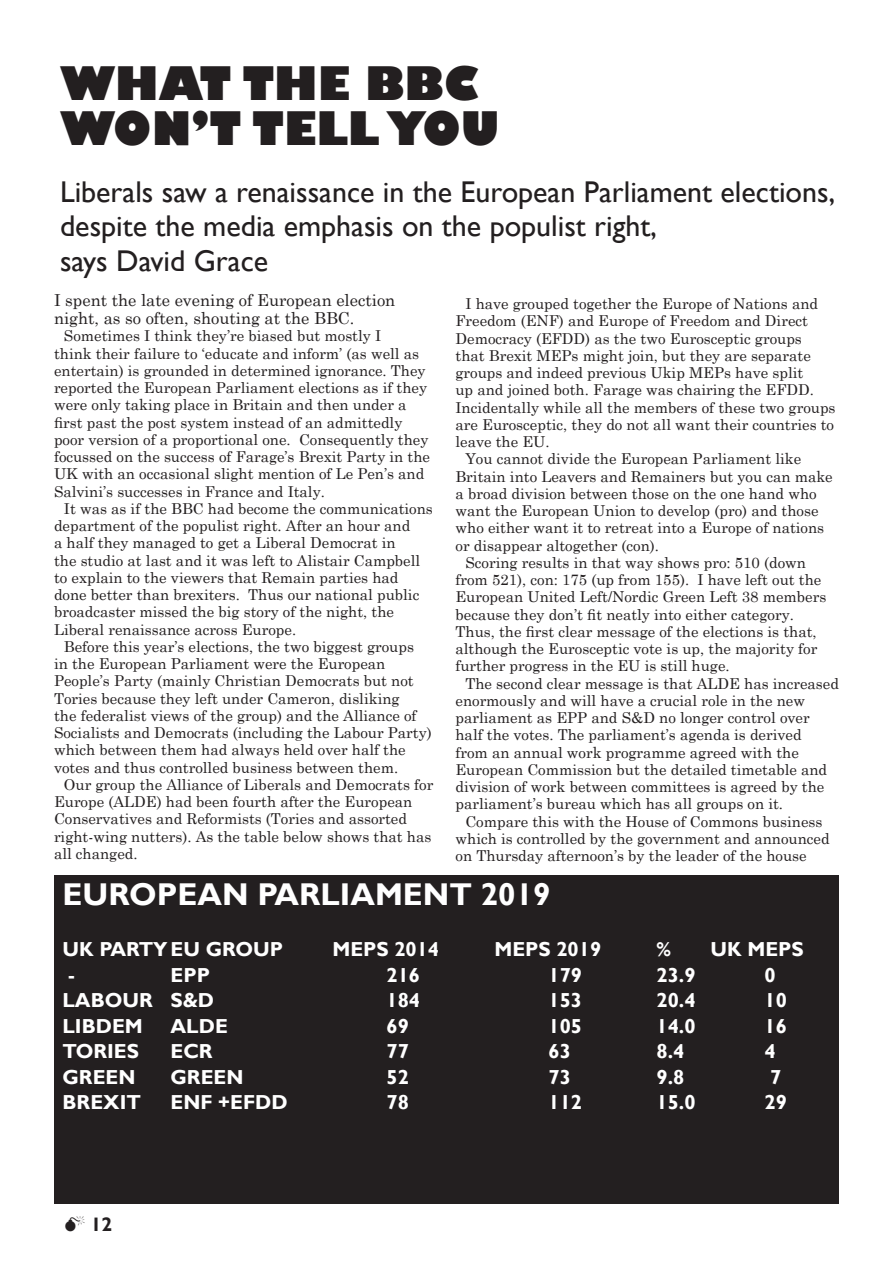
<style>
.page{position:relative;width:893px;height:1263px;background:#fff}
.page>*{position:absolute;margin:0;border:0;box-sizing:border-box;transform-origin:0 0}
.t1{font:800 45px/45px "Gill Sans";color:#231f20}
.Sidehead{font:700 31.5px "Gill Sans";color:#fff}
.Crosshead{font:30px/34.5px "Gill Sans";color:#231f20}
.Sidehead-2{font:700 20.25px "Gill Sans";color:#fff}
.t2{font:700 19.5px "Gill Sans";color:#231f20}
.First_Para{font:16.5px/18px "Century Schoolbook";color:#231f20}
.t3{font:15px/17.2px "Century Schoolbook";color:#231f20}
</style>
<div class="page">
<div style="left:54px;top:875px;width:785px;height:328px;background:#231f20"></div>
<p class="t1" style="left:60px;top:64px;width:441px">WHAT THE BBC<br>WON’T TELL YOU</p>
<p class="Crosshead" style="left:60px;top:175px;width:777px">Liberals saw a renaissance in the European Parliament elections, despite the media emphasis on the populist right,<br>says David Grace</p>
<p class="First_Para" style="left:54px;top:290px;width:343px">I spent the late evening of European election night, as so often, shouting at the BBC.</p>
<p class="t3" style="left:54px;top:326px;width:378px;text-indent:10px">Sometimes I think they’re biased but mostly I<br>think their failure to ‘educate and inform’ (as well as entertain) is grounded in determined ignorance. They reported the European Parliament elections as if they were only taking place in Britain and then under a first past the post system instead of an admittedly poor version of a proportional one. Consequently they focussed on the success of Farage’s Brexit Party in the UK with an occasional slight mention of Le Pen’s and Salvini’s successes in France and Italy.</p>
<p class="t3" style="left:54px;top:498px;width:380px;text-indent:10px">It was as if the BBC had become the communications department of the populist right. After an hour and<br>a half they managed to get a Liberal Democrat in<br>the studio at last and it was left to Alistair Campbell to explain to the viewers that Remain parties had done better than brexiters. Thus our national public broadcaster missed the big story of the night, the Liberal renaissance across Europe.</p>
<p class="t3" style="left:54px;top:636px;width:379px;text-indent:10px">Before this year’s elections, the two biggest groups<br>in the European Parliament were the European People’s Party (mainly Christian Democrats but not Tories because they left under Cameron, disliking<br>the federalist views of the group) and the Alliance of Socialists and Democrats (including the Labour Party) which between them had always held over half the votes and thus controlled business between them.</p>
<p class="t3" style="left:54px;top:774px;width:381px;text-indent:10px">Our group the Alliance of Liberals and Democrats for Europe (ALDE) had been fourth after the European Conservatives and Reformists (Tories and assorted right-wing nutters). As the table below shows that has all changed.</p>
<p class="t3" style="left:455px;top:294px;width:382px;text-indent:10px">I have grouped together the Europe of Nations and Freedom (ENF) and Europe of Freedom and Direct Democracy (EFDD) as the two Eurosceptic groups<br>that Brexit MEPs might join, but they are separate groups and indeed previous Ukip MEPs have split<br>up and joined both. Farage was chairing the EFDD.<br>Incidentally while all the members of these two groups are Eurosceptic, they do not all want their countries to leave the EU.</p>
<p class="t3" style="left:455px;top:449px;width:379px;text-indent:10px">You cannot divide the European Parliament like Britain into Leavers and Remainers but you can make a broad division between those on the one hand who want the European Union to develop (pro) and those who either want it to retreat into a Europe of nations or disappear altogether (con).</p>
<p class="t3" style="left:455px;top:553px;width:372px;text-indent:10px">Scoring results in that way shows pro: 510 (down from 521), con: 175 (up from 155). I have left out the European United Left/Nordic Green Left 38 members because they don’t fit neatly into either category.<br>Thus, the first clear message of the elections is that, although the Eurosceptic vote is up, the majority for further progress in the EU is still huge.</p>
<p class="t3" style="left:455px;top:673px;width:385px;text-indent:10px">The second clear message is that ALDE has increased enormously and will have a crucial role in the new parliament as EPP and S&amp;D no longer control over half the votes. The parliament’s agenda is derived<br>from an annual work programme agreed with the European Commission but the detailed timetable and division of work between committees is agreed by the parliament’s bureau which has all groups on it.</p>
<p class="t3" style="left:455px;top:811px;width:376px;text-indent:10px">Compare this with the House of Commons business which is controlled by the government and announced on Thursday afternoon’s by the leader of the house</p>
<p class="Sidehead" style="left:63px;top:876px;width:489px">EUROPEAN PARLIAMENT 2019</p>
<p class="Sidehead-2" style="left:63px;top:937px;width:222px">UK PARTY EU GROUP</p>
<p class="Sidehead-2" style="left:332px;top:937px;width:108px">MEPS 2014</p>
<p class="Sidehead-2" style="left:494px;top:937px;width:108px">MEPS 2019</p>
<p class="Sidehead-2" style="left:656px;top:937px;width:16px">%</p>
<p class="Sidehead-2" style="left:711px;top:937px;width:95px">UK MEPS</p>
<p class="Sidehead-2" style="left:68px;top:963px;width:8px">-</p>
<p class="Sidehead-2" style="left:171px;top:963px;width:41px">EPP</p>
<p class="Sidehead-2" style="left:387px;top:963px;width:35px">216</p>
<p class="Sidehead-2" style="left:549px;top:963px;width:35px">179</p>
<p class="Sidehead-2" style="left:657px;top:963px;width:41px">23.9</p>
<p class="Sidehead-2" style="left:765px;top:963px;width:13px">0</p>
<p class="Sidehead-2" style="left:63px;top:988px;width:153px">LABOUR S&amp;D</p>
<p class="Sidehead-2" style="left:387px;top:988px;width:35px">184</p>
<p class="Sidehead-2" style="left:549px;top:988px;width:35px">153</p>
<p class="Sidehead-2" style="left:657px;top:988px;width:41px">20.4</p>
<p class="Sidehead-2" style="left:765px;top:988px;width:24px">10</p>
<p class="Sidehead-2" style="left:63px;top:1014px;width:82px">LIBDEM</p>
<p class="Sidehead-2" style="left:170px;top:1014px;width:59px">ALDE</p>
<p class="Sidehead-2" style="left:386px;top:1014px;width:24px">69</p>
<p class="Sidehead-2" style="left:548px;top:1014px;width:35px">105</p>
<p class="Sidehead-2" style="left:656px;top:1014px;width:41px">14.0</p>
<p class="Sidehead-2" style="left:764px;top:1014px;width:24px">16</p>
<p class="Sidehead-2" style="left:63px;top:1039px;width:78px">TORIES</p>
<p class="Sidehead-2" style="left:170px;top:1039px;width:44px">ECR</p>
<p class="Sidehead-2" style="left:387px;top:1039px;width:24px">77</p>
<p class="Sidehead-2" style="left:549px;top:1039px;width:24px">63</p>
<p class="Sidehead-2" style="left:657px;top:1039px;width:29px">8.4</p>
<p class="Sidehead-2" style="left:765px;top:1039px;width:13px">4</p>
<p class="Sidehead-2" style="left:63px;top:1065px;width:74px">GREEN</p>
<p class="Sidehead-2" style="left:170px;top:1065px;width:74px">GREEN</p>
<p class="Sidehead-2" style="left:387px;top:1065px;width:24px">52</p>
<p class="Sidehead-2" style="left:549px;top:1065px;width:24px">73</p>
<p class="Sidehead-2" style="left:656px;top:1065px;width:29px">9.8</p>
<p class="Sidehead-2" style="left:770px;top:1065px;width:13px">7</p>
<p class="Sidehead-2" style="left:63px;top:1090px;width:80px">BREXIT</p>
<p class="Sidehead-2" style="left:170px;top:1090px;width:119px">ENF +EFDD</p>
<p class="Sidehead-2" style="left:387px;top:1090px;width:24px">78</p>
<p class="Sidehead-2" style="left:549px;top:1090px;width:35px">112</p>
<p class="Sidehead-2" style="left:656px;top:1090px;width:41px">15.0</p>
<p class="Sidehead-2" style="left:765px;top:1090px;width:24px">29</p>
<h3 class="t2" style="left:91px;top:1213px;width:23px">12</h3>
</div>
